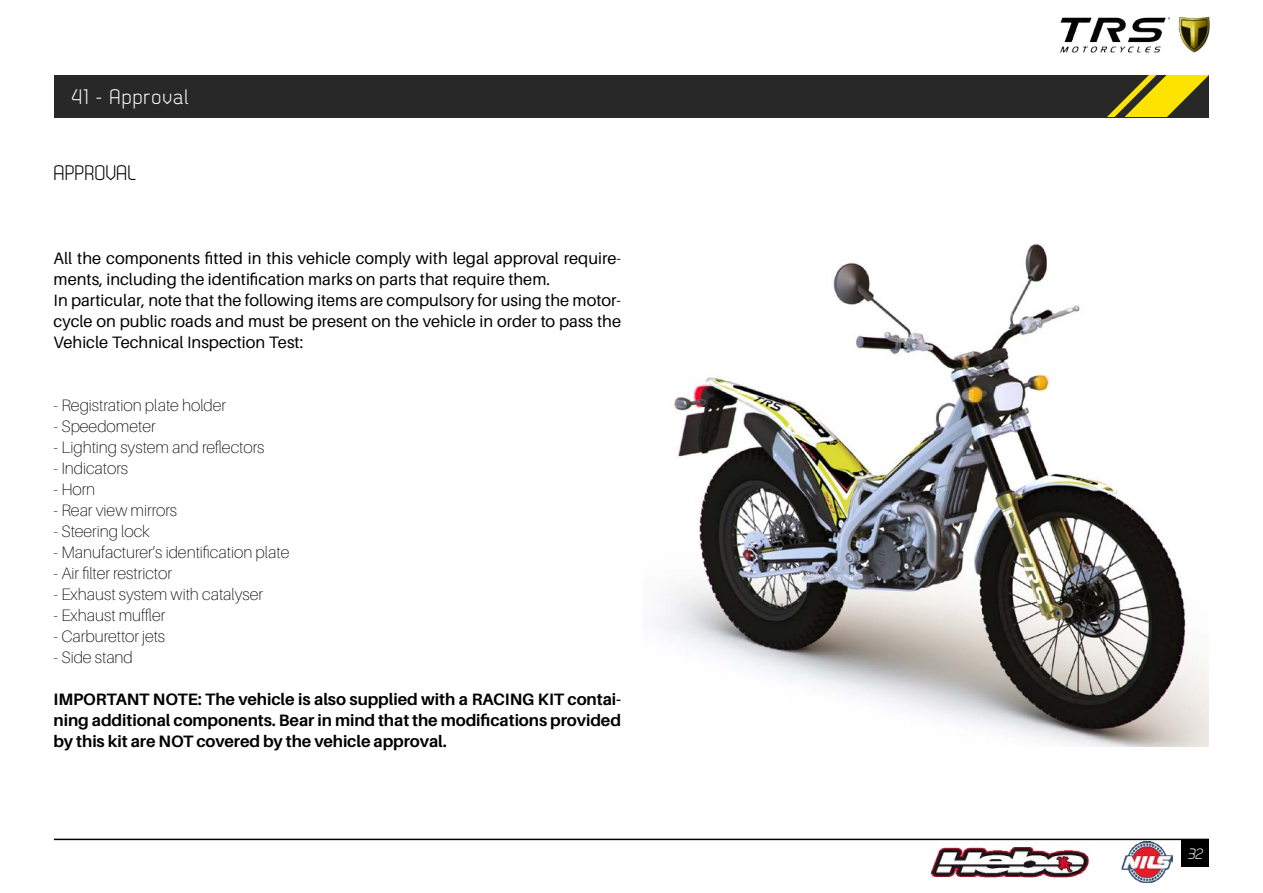
<style>
.page{position:relative;width:1263px;height:893px;background:#fff}
.page>*{position:absolute;margin:0;border:0;box-sizing:border-box;transform-origin:0 0}
.t1{font:21px "Dekar";letter-spacing:.05em;color:#fff}
.t2{font:21px "Dekar";color:#000}
.t3{font:16.5px/21px "Aileron";color:#000}
.t4{font:100 16.5px "Aileron";color:#000}
.t5{font:700 16.5px/21px "Aileron";letter-spacing:-.005em;color:#000;text-align:justify}
.t6{font:italic 15px "Dekar";color:#fff}
</style>
<div class="page">
<div style="left:1181px;top:839px;width:28px;height:28px;background:#000"></div>
<img style="left:931px;top:842px;width:242px;height:40px">
<img style="left:1060px;top:16px;width:150px;height:37px">
<div style="left:54px;top:75px;width:1155px;height:42px;background:#282829"></div>
<svg style="left:1107px;top:75px;width:102px;height:42px"></svg>
<hr style="left:54px;top:839px;width:1155px;height:1px;background:#000">
<img style="left:657px;top:243px;width:552px;height:503px">
<p class="t1" style="left:72px;top:86px;width:118px">41 - Approval</p>
<p class="t2" style="left:54px;top:162px;width:84px">APPROVAL</p>
<p class="t3" style="left:54px;top:248px;width:569px">All the components fitted in this vehicle comply with legal approval require&shy;ments, including the identification marks on parts that require them.<br>In particular, note that the following items are compulsory for using the motor&shy;cycle on public roads and must be present on the vehicle in order to pass the Vehicle Technical Inspection Test:</p>
<p class="t4" style="left:54px;top:396px;width:174px">- Registration plate holder</p>
<p class="t4" style="left:54px;top:417px;width:103px">- Speedometer</p>
<p class="t4" style="left:54px;top:438px;width:212px">- Lighting system and reflectors</p>
<p class="t4" style="left:54px;top:459px;width:76px">- Indicators</p>
<p class="t4" style="left:54px;top:480px;width:43px">- Horn</p>
<p class="t4" style="left:54px;top:501px;width:125px">- Rear view mirrors</p>
<p class="t4" style="left:54px;top:522px;width:98px">- Steering lock</p>
<p class="t4" style="left:54px;top:543px;width:237px">- Manufacturer’s identification plate</p>
<p class="t4" style="left:54px;top:564px;width:120px">- Air filter restrictor</p>
<p class="t4" style="left:54px;top:585px;width:211px">- Exhaust system with catalyser</p>
<p class="t4" style="left:54px;top:606px;width:113px">- Exhaust muffler</p>
<p class="t4" style="left:54px;top:627px;width:113px">- Carburettor jets</p>
<p class="t4" style="left:54px;top:648px;width:81px">- Side stand</p>
<p class="t5" style="left:54px;top:689px;width:569px">IMPORTANT NOTE: The vehicle is also supplied with a RACING KIT contai&shy;ning additional components. Bear in mind that the modifications provided by this kit are NOT covered by the vehicle approval.</p>
<p class="t6" style="left:1188px;top:846px;width:19px">32</p>
</div>
